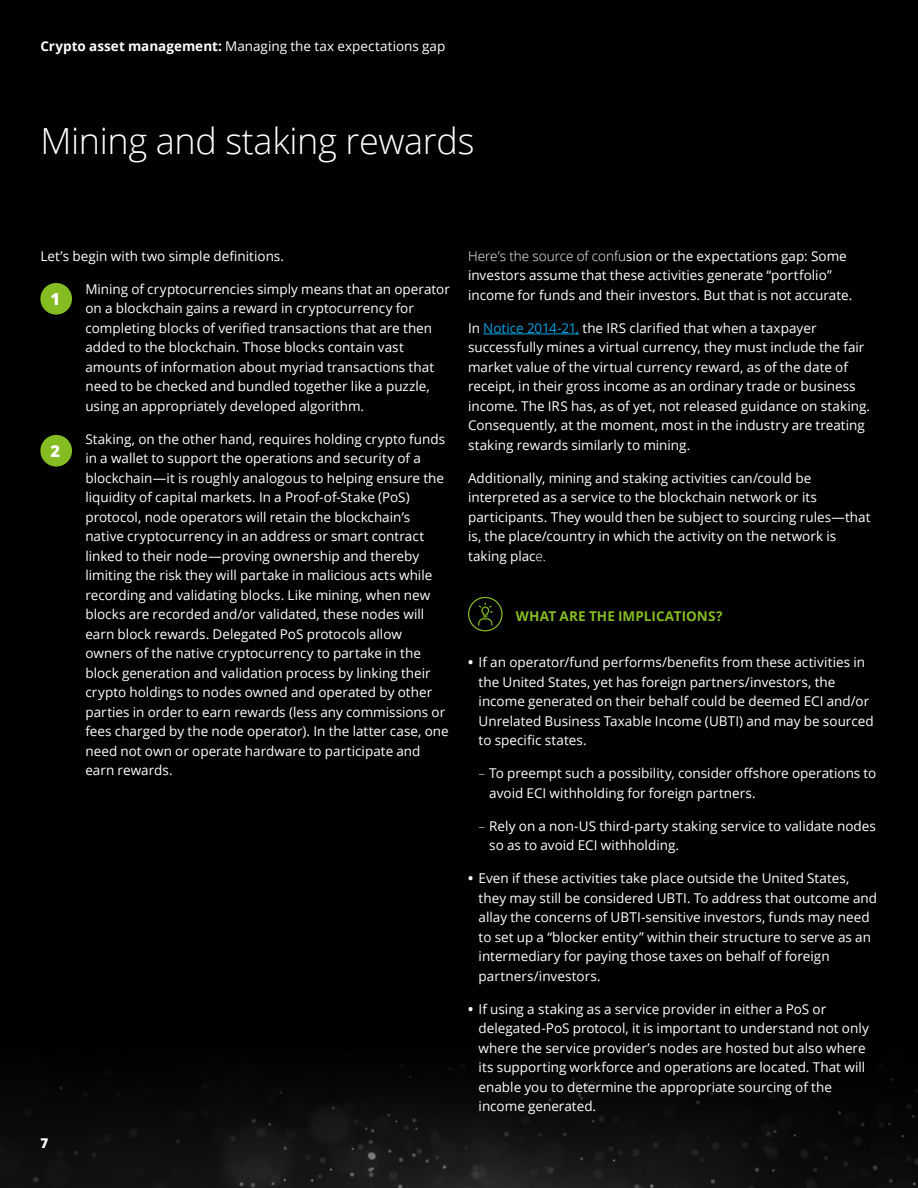
<style>
.page{position:relative;width:918px;height:1188px;background:#fff}
.page>*{position:absolute;margin:0;border:0;box-sizing:border-box;transform-origin:0 0}
.Story_heading_light{font:300 36px "Open Sans";letter-spacing:-.01em;color:#fff}
.t1{font:800 16.5px "Open Sans";color:#fff}
.Bubble_number_indent{font:13.5px/19.5px "Open Sans";color:#fff}
.Body_copy__white_8_5{font:13.5px/19.5px "Open Sans";color:#fff}
.Subhead_A__8_5_12pt{font:700 13.5px "Open Sans";letter-spacing:.005em;color:#85bc22}
.t2{font:800 13.5px "Open Sans";color:#fff}
.s1{font-weight:700}
.s2{font-weight:300}
.s3{color:#00a3e2}
</style>
<div class="page">
<div style="left:0;top:0;width:918px;height:637px;background:#000"></div>
<img style="left:0;top:637px;width:918px;height:551px">
<hr style="left:483px;top:334px;width:96px;height:1px;background:#00a3e2">
<svg style="left:468px;top:597px;width:35px;height:34px"></svg>
<div style="left:40px;top:283px;width:32px;height:32px;background:#85bc22;border-radius:50%"></div>
<div style="left:40px;top:435px;width:32px;height:32px;background:#85bc22;border-radius:50%"></div>
<p class="Bubble_number_indent" style="left:40px;top:36px;width:406px"><span class="s1">Crypto asset management:</span> Managing the tax expectations gap</p>
<p class="Story_heading_light" style="left:40px;top:116px;width:436px">Mining and staking rewards</p>
<p class="Body_copy__white_8_5" style="left:40px;top:246px;width:245px">Let’s begin with two simple definitions.</p>
<p class="Bubble_number_indent" style="left:85px;top:279px;width:366px">Mining of cryptocurrencies simply means that an operator on a blockchain gains a reward in cryptocurrency for completing blocks of verified transactions that are then added to the blockchain. Those blocks contain vast amounts of information about myriad transactions that need to be checked and bundled together like a puzzle, using an appropriately developed algorithm.</p>
<p class="Bubble_number_indent" style="left:85px;top:429px;width:365px">Staking, on the other hand, requires holding crypto funds in a wallet to support the operations and security of a blockchain—it is roughly analogous to helping ensure the liquidity of capital markets. In a Proof-of-Stake (PoS) protocol, node operators will retain the blockchain’s native cryptocurrency in an address or smart contract linked to their node—proving ownership and thereby limiting the risk they will partake in malicious acts while recording and validating blocks. Like mining, when new blocks are recorded and/or validated, these nodes will earn block rewards. Delegated PoS protocols allow owners of the native cryptocurrency to partake in the block generation and validation process by linking their crypto holdings to nodes owned and operated by other parties in order to earn rewards (less any commissions or fees charged by the node operator). In the latter case, one need not own or operate hardware to participate and earn rewards.</p>
<p class="t1" style="left:51px;top:287px;width:11px">1</p>
<p class="t1" style="left:51px;top:439px;width:11px">2</p>
<p class="t2" style="left:40px;top:1133px;width:9px">7</p>
<p class="Body_copy__white_8_5" style="left:468px;top:246px;width:386px"><span class="s2">Here’s the source of confu</span>sion or the expectations gap: Some investors assume that these activities generate “portfolio” income for funds and their investors. But that is not accurate.</p>
<p class="Body_copy__white_8_5" style="left:468px;top:318px;width:404px">In <span class="s3">Notice 2014-21,</span> the IRS clarified that when a taxpayer successfully mines a virtual currency, they must include the fair market value of the virtual currency reward, as of the date of receipt, in their gross income as an ordinary trade or business income. The IRS has, as of yet, not released guidance on staking.<br>Consequently, at the moment, most in the industry are treating staking rewards similarly to mining.</p>
<p class="Body_copy__white_8_5" style="left:468px;top:468px;width:404px">Additionally, mining and staking activities can/could be interpreted as a service to the blockchain network or its participants. They would then be subject to sourcing rules—that is, the place/country in which the activity on the network is taking plac<span class="s2">e.</span></p>
<p class="Subhead_A__8_5_12pt" style="left:516px;top:606px;width:208px">WHAT ARE THE IMPLICATIONS?</p>
<p class="Bubble_number_indent" style="left:479px;top:652px;width:397px;text-indent:-11px"><span class="s1">•</span> If an operator/fund performs/benefits from these activities in the United States, yet has foreign partners/investors, the income generated on their behalf could be deemed ECI and/or Unrelated Business Taxable Income (UBTI) and may be sourced to specific states.</p>
<p class="Bubble_number_indent" style="left:489px;top:763px;width:389px;text-indent:-11px"><span class="s2">–</span> To preempt such a possibility, consider offshore operations to avoid ECI withholding for foreign partners.</p>
<p class="Bubble_number_indent" style="left:489px;top:816px;width:388px;text-indent:-11px"><span class="s2">–</span> Rely on a non-US third-party staking service to validate nodes so as to avoid ECI withholding.</p>
<p class="Bubble_number_indent" style="left:479px;top:868px;width:400px;text-indent:-11px"><span class="s1">•</span> Even if these activities take place outside the United States, they may still be considered UBTI. To address that outcome and allay the concerns of UBTI-sensitive investors, funds may need to set up a “blocker entity” within their structure to serve as an intermediary for paying those taxes on behalf of foreign partners/investors.</p>
<p class="Bubble_number_indent" style="left:479px;top:999px;width:392px;text-indent:-11px"><span class="s1">•</span> If using a staking as a service provider in either a PoS or delegated-PoS protocol, it is important to understand not only where the service provider’s nodes are hosted but also where its supporting workforce and operations are located. That will enable you to determine the appropriate sourcing of the income generated.</p>
</div>
